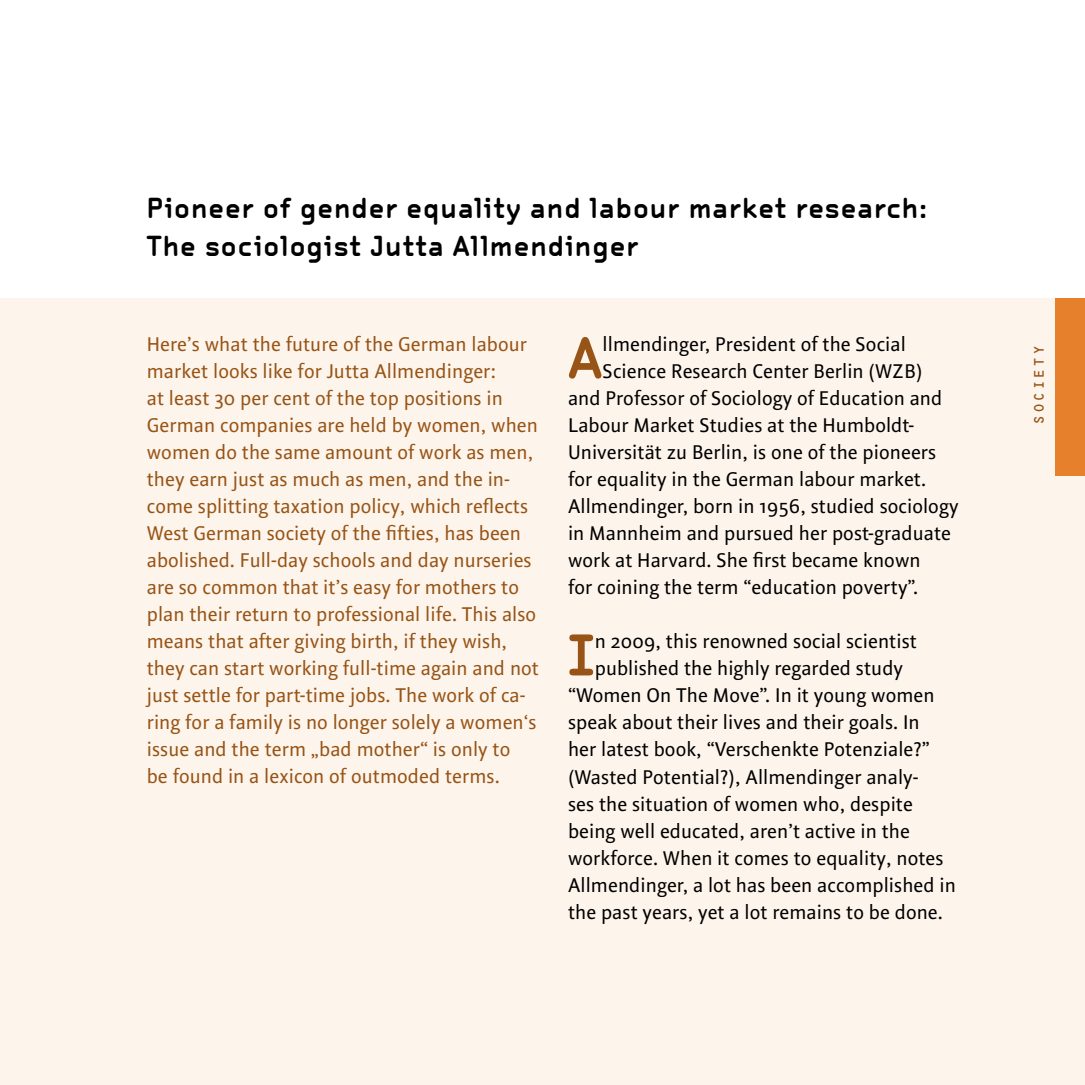
<style>
.page{position:relative;width:1085px;height:1085px;background:#fff}
.page>*{position:absolute;margin:0;border:0;box-sizing:border-box;transform-origin:0 0}
.t1{font:700 54.9px "OCRA Tribute Com";color:#975416}
.t2{font:700 27px/38.2px "OCRA Tribute Com";letter-spacing:.04em;color:#000}
.t3{font:20.25px "New";letter-spacing:.005em;color:#000}
.t4{font:20.25px/27px "New";letter-spacing:.005em;color:#975416}
.t5{font:14.17px "OCRB";letter-spacing:.1em;color:#975416}
</style>
<div class="page">
<div style="left:0;top:298px;width:1084px;height:786px;background:#fdf4eb"></div>
<div style="left:1054px;top:298px;width:30px;height:177px;background:#e6802d"></div>
<h2 class="t2" style="left:147px;top:190px;width:782px">Pioneer of gender equality and labour market research:<br>The sociologist Jutta Allmendinger</h2>
<p class="t4" style="left:147px;top:331px;width:393px">Here’s what the future of the German labour market looks like for Jutta Allmendinger:<br>at least 30 per cent of the top positions in German companies are held by women, when women do the same amount of work as men, they earn just as much as men, and the in&shy;come splitting taxation policy, which reflects West German society of the fifties, has been abolished. Full-day schools and day nurseries are so common that it’s easy for mothers to plan their return to professional life. This also means that after giving birth, if they wish, they can start working full-time again and not just settle for part-time jobs. The work of ca&shy;ring for a family is no longer solely a women‘s issue and the term „bad mother“ is only to<br>be found in a lexicon of outmoded terms.</p>
<h1 class="t1" style="left:568px;top:323px;width:36px">A</h1>
<p class="t3" style="left:602px;top:332px;width:304px">llmendinger, President of the Social</p>
<p class="t3" style="left:602px;top:359px;width:321px">Science Research Center Berlin (WZB)</p>
<p class="t3" style="left:568px;top:386px;width:376px">and Professor of Sociology of Education and</p>
<p class="t3" style="left:568px;top:413px;width:347px">Labour Market Studies at the Humboldt-</p>
<p class="t3" style="left:568px;top:440px;width:369px">Universität zu Berlin, is one of the pioneers</p>
<p class="t3" style="left:568px;top:467px;width:359px">for equality in the German labour market.</p>
<p class="t3" style="left:568px;top:494px;width:392px">Allmendinger, born in 1956, studied sociology</p>
<p class="t3" style="left:568px;top:521px;width:384px">in Mannheim and pursued her post-graduate</p>
<p class="t3" style="left:568px;top:548px;width:354px">work at Harvard. She first became known</p>
<p class="t3" style="left:568px;top:575px;width:352px">for coining the term “education poverty”.</p>
<h1 class="t1" style="left:568px;top:620px;width:28px">I</h1>
<p class="t3" style="left:594px;top:629px;width:323px">n 2009, this renowned social scientist</p>
<p class="t3" style="left:594px;top:656px;width:310px">published the highly regarded study</p>
<p class="t3" style="left:568px;top:683px;width:368px">“Women On The Move”. In it young women</p>
<p class="t3" style="left:568px;top:710px;width:353px">speak about their lives and their goals. In</p>
<p class="t3" style="left:568px;top:737px;width:363px">her latest book, “Verschenkte Potenziale?”</p>
<p class="t3" style="left:568px;top:764px;width:352px">(Wasted Potential?), Allmendinger analy-</p>
<p class="t3" style="left:568px;top:791px;width:346px">ses the situation of women who, despite</p>
<p class="t3" style="left:568px;top:818px;width:343px">being well educated, aren’t active in the</p>
<p class="t3" style="left:568px;top:845px;width:377px">workforce. When it comes to equality, notes</p>
<p class="t3" style="left:568px;top:872px;width:389px">Allmendinger, a lot has been accomplished in</p>
<p class="t3" style="left:568px;top:899px;width:376px">the past years, yet a lot remains to be done.</p>
<p class="t5" style="left:1031px;top:425px;width:81px;rotate:-90deg">society</p>
</div>
